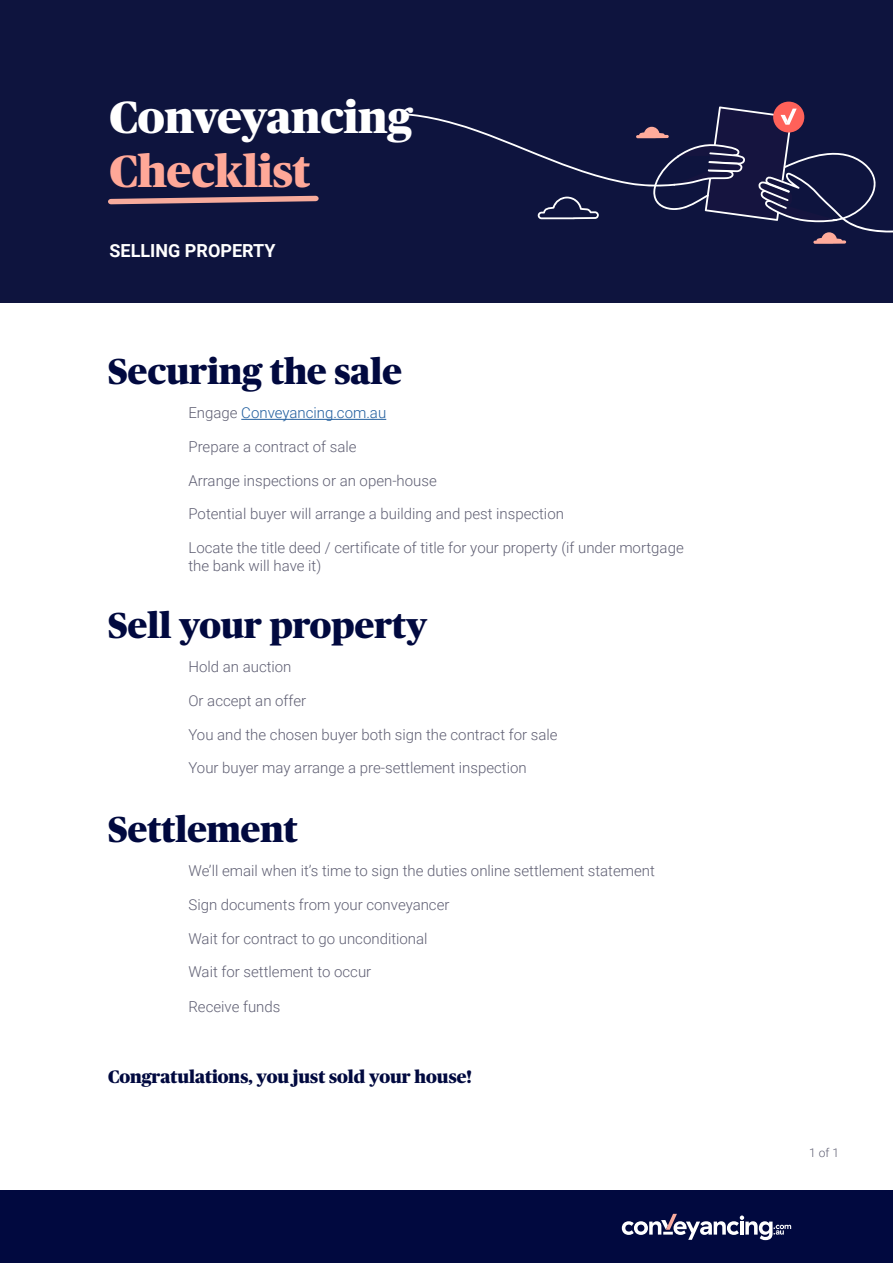
<style>
.page{position:relative;width:893px;height:1263px;background:#fff}
.page>*{position:absolute;margin:0;border:0;box-sizing:border-box;transform-origin:0 0}
.t1{font:900 45px "Publico";color:#fff}
.t2{font:900 45px "Publico";color:#ffa898}
.t3{font:900 36px "Publico";color:#01093f}
.t4{font:900 18px "Publico";color:#01093f}
.t5{font:700 18px "Roboto";color:#fff}
.t6{font:300 15px/18px "Roboto";color:#5f5f73}
.t7{font:300 15px "Roboto";color:#215e9e}
.t8{font:300 12px "Roboto";color:#5f5f73}
.s1{color:#5f5f73}
</style>
<div class="page">
<div style="left:0;top:0;width:893px;height:302px;background:#0e143e"></div>
<svg style="left:108px;top:196px;width:211px;height:8px"></svg>
<div style="left:773px;top:102px;width:31px;height:30px;background:#ff6159;border-radius:50%"></div>
<svg style="left:403px;top:106px;width:490px;height:138px"></svg>
<hr style="left:241px;top:419px;width:145px;height:1px;background:#215e9e">
<div style="left:0;top:1190px;width:893px;height:73px;background:#01093f"></div>
<svg style="left:622px;top:1214px;width:169px;height:26px"></svg>
<h1 class="t1" style="left:110px;top:84px;width:304px">Conveyancing</h1>
<h1 class="t2" style="left:110px;top:138px;width:202px">Checklist</h1>
<p class="t5" style="left:110px;top:238px;width:168px">SELLING PROPERTY</p>
<h2 class="t3" style="left:108px;top:345px;width:295px">Securing the sale</h2>
<p class="t7" style="left:188px;top:402px;width:199px"><span class="s1">Engage</span> Conveyancing.com.au</p>
<p class="t6" style="left:188px;top:437px;width:170px">Prepare a contract of sale</p>
<p class="t6" style="left:188px;top:471px;width:250px">Arrange inspections or an open-house</p>
<p class="t6" style="left:188px;top:504px;width:377px">Potential buyer will arrange a building and pest inspection</p>
<p class="t6" style="left:188px;top:538px;width:497px">Locate the title deed / certificate of title for your property (if under mortgage the bank will have it)</p>
<h2 class="t3" style="left:108px;top:599px;width:321px">Sell your property</h2>
<p class="t6" style="left:188px;top:657px;width:105px">Hold an auction</p>
<p class="t6" style="left:188px;top:691px;width:119px">Or accept an offer</p>
<p class="t6" style="left:188px;top:725px;width:371px">You and the chosen buyer both sign the contract for sale</p>
<p class="t6" style="left:188px;top:758px;width:340px">Your buyer may arrange a pre-settlement inspection</p>
<h2 class="t3" style="left:108px;top:803px;width:191px">Settlement</h2>
<p class="t6" style="left:188px;top:861px;width:468px">We’ll email when it’s time to sign the duties online settlement statement</p>
<p class="t6" style="left:188px;top:895px;width:263px">Sign documents from your conveyancer</p>
<p class="t6" style="left:188px;top:929px;width:241px">Wait for contract to go unconditional</p>
<p class="t6" style="left:188px;top:962px;width:184px">Wait for settlement to occur</p>
<p class="t6" style="left:188px;top:997px;width:93px">Receive funds</p>
<p class="t4" style="left:108px;top:1063px;width:365px">Congratulations, you just sold your house!</p>
<p class="t8" style="left:809px;top:1144px;width:31px">1 of 1</p>
</div>
